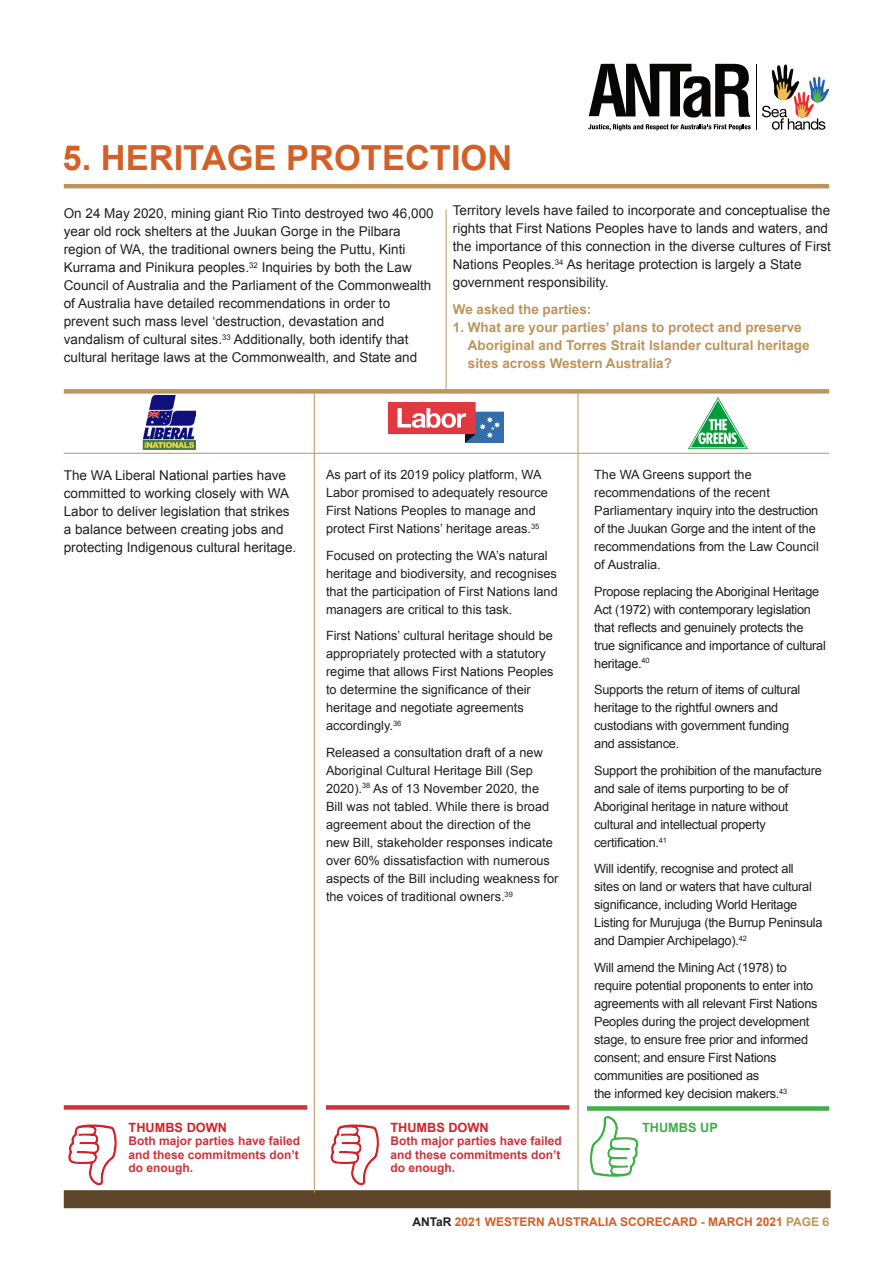
<style>
.page{position:relative;width:893px;height:1263px;background:#fff}
.page>*{position:absolute;margin:0;border:0;box-sizing:border-box;transform-origin:0 0}
.t1{font:700 34.5px "Arial";color:#d26027}
.t2{font:13.5px/18px "Arial";color:#231f20}
.t3{font:700 13.5px/18px "Arial";color:#bd955c}
.t4{font:12.75px/18px "Arial";color:#231f20}
.t5{font:12.75px/18px "Arial";letter-spacing:-.02em;color:#231f20}
.t6{font:700 12.75px "Arial";color:#d1232a}
.t7{font:700 12.75px "Arial";color:#40ae49}
.t8{font:700 12px/13.5px "Arial";color:#d13138;text-align:justify}
.t9{font:700 12px "Arial";color:#d26027}
.s1{color:#231f20}
.s2{color:#bd955c}
.s3{font-family:"Helvetica Neue";color:#bd955c}
</style>
<div class="page">
<div style="left:64px;top:1190px;width:767px;height:18px;background:#5d452a"></div>
<svg style="left:588px;top:124px;width:163px;height:7px"></svg>
<svg style="left:589px;top:64px;width:161px;height:54px"></svg>
<hr style="left:756px;top:64px;width:1px;height:66px;background:#070604">
<svg style="left:762px;top:64px;width:67px;height:66px"></svg>
<hr style="left:64px;top:184px;width:765px;height:4px;background:#bd955c">
<div style="left:64px;top:389px;width:765px;height:5px;background:#bd955c"></div>
<hr style="left:314px;top:394px;width:1px;height:799px;background:#bd955c">
<hr style="left:64px;top:453px;width:765px;height:1px;background:#bd955c">
<hr style="left:578px;top:391px;width:1px;height:800px;background:#bd955c">
<hr style="left:446px;top:209px;width:1px;height:180px;background:#bd955c">
<img style="left:389px;top:403px;width:114px;height:40px">
<img style="left:689px;top:397px;width:59px;height:51px">
<img style="left:142px;top:396px;width:54px;height:54px">
<svg style="left:590px;top:1116px;width:49px;height:61px"></svg>
<div style="left:587px;top:1106px;width:242px;height:5px;background:#40ae49"></div>
<svg style="left:68px;top:1124px;width:49px;height:61px"></svg>
<svg style="left:330px;top:1124px;width:49px;height:61px"></svg>
<div style="left:64px;top:1105px;width:243px;height:5px;background:#d13138"></div>
<div style="left:326px;top:1105px;width:243px;height:5px;background:#d13138"></div>
<h1 class="t1" style="left:62px;top:135px;width:451px">5. HERITAGE PROTECTION</h1>
<p class="t2" style="left:64px;top:205px;width:371px">On 24 May 2020, mining giant Rio Tinto destroyed two 46,000 year old rock shelters at the Juukan Gorge in the Pilbara region of WA, the traditional owners being the Puttu, Kinti Kurrama and Pinikura peoples.<sup>32</sup> Inquiries by both the Law Council of Australia and the Parliament of the Commonwealth of Australia have detailed recommendations in order to prevent such mass level ‘destruction, devastation and vandalism of cultural sites.<sup>33</sup> Additionally, both identify that cultural heritage laws at the Commonwealth, and State and</p>
<p class="t2" style="left:453px;top:202px;width:380px">Territory levels have failed to incorporate and conceptualise the rights that First Nations Peoples have to lands and waters, and the importance of this connection in the diverse cultures of First Nations Peoples.<sup>34</sup> As heritage protection is largely a State government responsibility.</p>
<p class="t3" style="left:453px;top:300px;width:140px">We asked the parties:</p>
<p class="t3" style="left:468px;top:318px;width:343px;text-indent:-15px">1. What are your parties’ plans to protect and preserve<br>Aboriginal and Torres Strait Islander cultural heritage sites across Western Australia?</p>
<p class="t2" style="left:64px;top:466px;width:234px">The WA Liberal National parties have committed to working closely with WA Labor to deliver legislation that strikes a balance between creating jobs and protecting Indigenous cultural heritage.</p>
<p class="t4" style="left:326px;top:466px;width:223px">As part of its 2019 policy platform, WA Labor promised to adequately resource First Nations Peoples to manage and protect First Nations’ heritage areas.<sup>35</sup></p>
<p class="t4" style="left:326px;top:546px;width:233px">Focused on protecting the WA’s natural heritage and biodiversity, and recognises that the participation of First Nations land managers are critical to this task.</p>
<p class="t4" style="left:326px;top:627px;width:229px">First Nations’ cultural heritage should be appropriately protected with a statutory regime that allows First Nations Peoples to determine the significance of their heritage and negotiate agreements accordingly.<sup>36</sup></p>
<p class="t4" style="left:326px;top:743px;width:234px">Released a consultation draft of a new Aboriginal Cultural Heritage Bill (Sep 2020).<sup>38</sup> As of 13 November 2020, the Bill was not tabled. While there is broad agreement about the direction of the<br>new Bill, stakeholder responses indicate over 60% dissatisfaction with numerous aspects of the Bill including weakness for the voices of traditional owners.<sup>39</sup></p>
<p class="t4" style="left:594px;top:466px;width:226px">The WA Greens support the recommendations of the recent<br>Parliamentary inquiry into the destruction of the Juukan Gorge and the intent of the recommendations from the Law Council of Australia.</p>
<p class="t5" style="left:594px;top:582px;width:233px">Propose replacing the Aboriginal Heritage Act (1972) with contemporary legislation that reflects and genuinely protects the true significance and importance of cultural heritage.<sup>40</sup></p>
<p class="t5" style="left:594px;top:681px;width:208px">Supports the return of items of cultural heritage to the rightful owners and custodians with government funding and assistance.</p>
<p class="t5" style="left:594px;top:761px;width:229px">Support the prohibition of the manufacture and sale of items purporting to be of Aboriginal heritage in nature without cultural and intellectual property certification.<sup>41</sup></p>
<p class="t5" style="left:594px;top:860px;width:230px">Will identify, recognise and protect all<br>sites on land or waters that have cultural significance, including World Heritage Listing for Murujuga (the Burrup Peninsula and Dampier Archipelago).<sup>42</sup></p>
<p class="t5" style="left:594px;top:958px;width:225px">Will amend the Mining Act (1978) to require potential proponents to enter into agreements with all relevant First Nations Peoples during the project development stage, to ensure free prior and informed consent; and ensure First Nations communities are positioned as<br>the informed key decision makers.<sup>43</sup></p>
<p class="t6" style="left:129px;top:1119px;width:100px">THUMBS DOWN</p>
<p class="t8" style="left:129px;top:1135px;width:173px">Both major parties have failed and these commitments don’t do enough.</p>
<p class="t6" style="left:390px;top:1119px;width:100px">THUMBS DOWN</p>
<p class="t8" style="left:390px;top:1135px;width:173px">Both major parties have failed and these commitments don’t do enough.</p>
<p class="t7" style="left:642px;top:1119px;width:77px">THUMBS UP</p>
<p class="t9" style="left:412px;top:1214px;width:418px"><span class="s1">ANTaR</span> 2021 WESTERN AUSTRALIA SCORECARD - MARCH 2021 <span class="s2">PAGE</span> <span class="s3">6</span></p>
</div>
